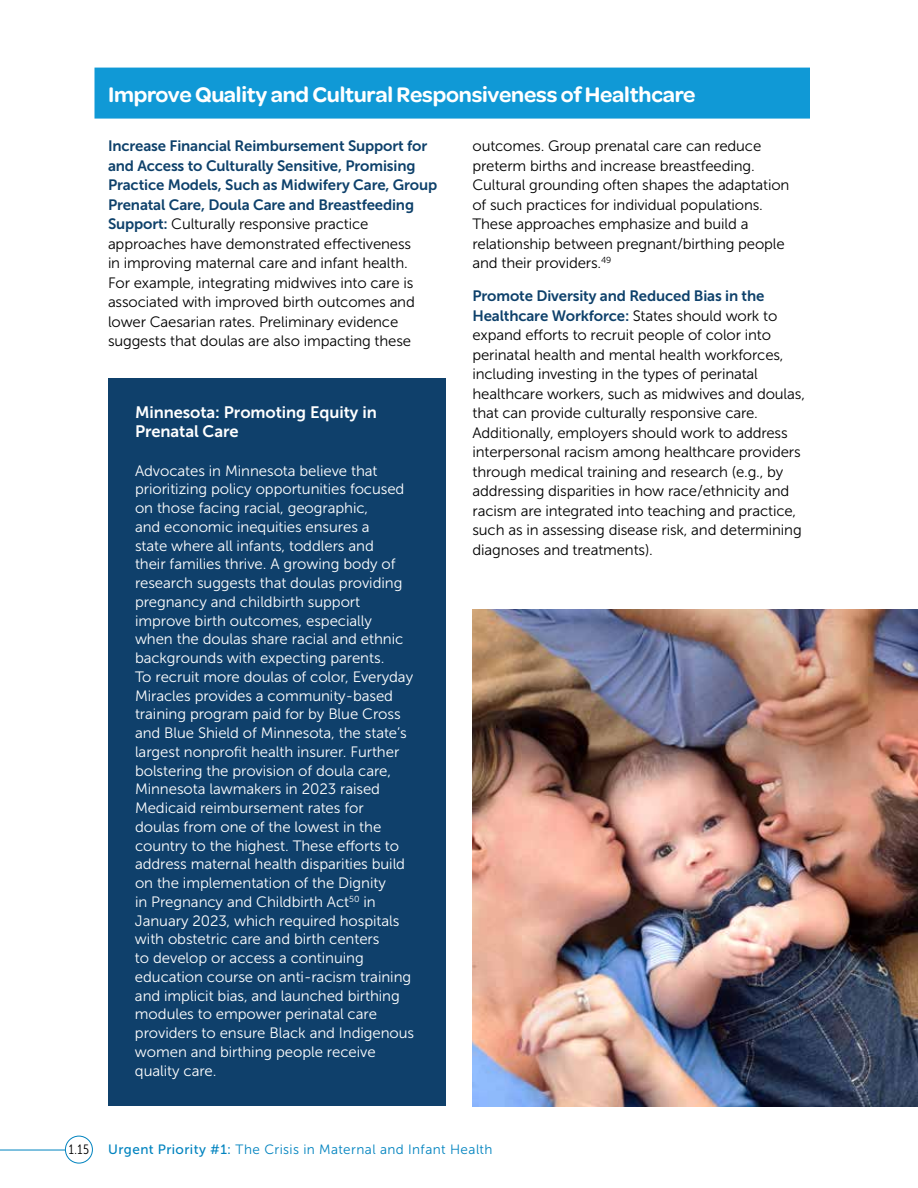
<style>
.page{position:relative;width:918px;height:1188px;background:#fff}
.page>*{position:absolute;margin:0;border:0;box-sizing:border-box;transform-origin:0 0}
.t1{font:600 22.5px "Omnes";letter-spacing:-.01em;color:#fff}
.t2{font:16.5px/18.8px "Museo Sans 700";letter-spacing:-.005em;color:#fff}
.t3{font:15px/18.8px "Museo Sans 300";letter-spacing:-.005em;color:#fff}
.t4{font:15px/19.5px "Museo Sans 300";letter-spacing:-.01em;color:#000}
.t5{font:15px/19.5px "Museo Sans 700";letter-spacing:-.01em;color:#0e416b}
.t6{font:13.5px "Museo Sans 300";letter-spacing:.03em;color:#0083bf}
.t7{font:13.5px "Museo Sans Cond 300";color:#000}
.s1{font-family:"Museo Sans 700";color:#0e416b}
.s2{font-family:"Museo Sans 300";color:#000}
.s3{font-family:"Museo Sans 500"}
</style>
<div class="page">
<div style="left:65px;top:1136px;width:28px;height:27px;border:1px solid #0083bf;border-radius:50%"></div>
<hr style="left:0;top:1150px;width:65px;height:1px;background:#0083bf">
<div style="left:94px;top:68px;width:716px;height:51px;background:#1099d6"></div>
<img style="left:472px;top:609px;width:446px;height:498px">
<div style="left:108px;top:379px;width:338px;height:89px;background:#0f406b"></div>
<div style="left:108px;top:437px;width:338px;height:669px;background:#0f406b"></div>
<h1 class="t1" style="left:108px;top:79px;width:589px">Improve Quality and Cultural Responsiveness of Healthcare</h1>
<p class="t5" style="left:108px;top:136px;width:331px">Increase Financial Reimbursement Support for and Access to Culturally Sensitive, Promising Practice Models, Such as Midwifery Care, Group Prenatal Care, Doula Care and Breastfeeding</p>
<p class="t4" style="left:108px;top:215px;width:308px"><span class="s1">Support:</span> Culturally responsive practice approaches have demonstrated effectiveness in improving maternal care and infant health.<br>For example, integrating midwives into care is associated with improved birth outcomes and lower Caesarian rates. Preliminary evidence suggests that doulas are also impacting these</p>
<p class="t4" style="left:472px;top:137px;width:318px">outcomes. Group prenatal care can reduce preterm births and increase breastfeeding.<br>Cultural grounding often shapes the adaptation of such practices for individual populations.<br>These approaches emphasize and build a relationship between pregnant/birthing people and their providers.<sup>49</sup></p>
<p class="t5" style="left:472px;top:286px;width:306px">Promote Diversity and Reduced Bias in the<br>Healthcare Workforce: <span class="s2">States should work to</span></p>
<p class="t4" style="left:472px;top:326px;width:334px">expand efforts to recruit people of color into perinatal health and mental health workforces, including investing in the types of perinatal healthcare workers, such as midwives and doulas, that can provide culturally responsive care.<br>Additionally, employers should work to address interpersonal racism among healthcare providers through medical training and research (e.g., by addressing disparities in how race/ethnicity and racism are integrated into teaching and practice, such as in assessing disease risk, and determining diagnoses and treatments).</p>
<p class="t2" style="left:135px;top:403px;width:243px">Minnesota: Promoting Equity in<br>Prenatal Care</p>
<p class="t3" style="left:135px;top:461px;width:281px">Advocates in Minnesota believe that prioritizing policy opportunities focused on those facing racial, geographic,<br>and economic inequities ensures a<br>state where all infants, toddlers and<br>their families thrive. A growing body of research suggests that doulas providing pregnancy and childbirth support improve birth outcomes, especially<br>when the doulas share racial and ethnic backgrounds with expecting parents.<br>To recruit more doulas of color, Everyday Miracles provides a community-based training program paid for by Blue Cross and Blue Shield of Minnesota, the state’s largest nonprofit health insurer. Further bolstering the provision of doula care, Minnesota lawmakers in 2023 raised Medicaid reimbursement rates for<br>doulas from one of the lowest in the country to the highest. These efforts to address maternal health disparities build on the implementation of the Dignity<br>in Pregnancy and Childbirth Act<sup>50</sup> in January 2023, which required hospitals with obstetric care and birth centers<br>to develop or access a continuing education course on anti-racism training and implicit bias, and launched birthing modules to empower perinatal care providers to ensure Black and Indigenous women and birthing people receive quality care.</p>
<p class="t7" style="left:69px;top:1142px;width:22px">1.15</p>
<p class="t6" style="left:108px;top:1142px;width:386px"><span class="s3">Urgent Priority #1:</span> The Crisis in Maternal and Infant Health</p>
</div>
